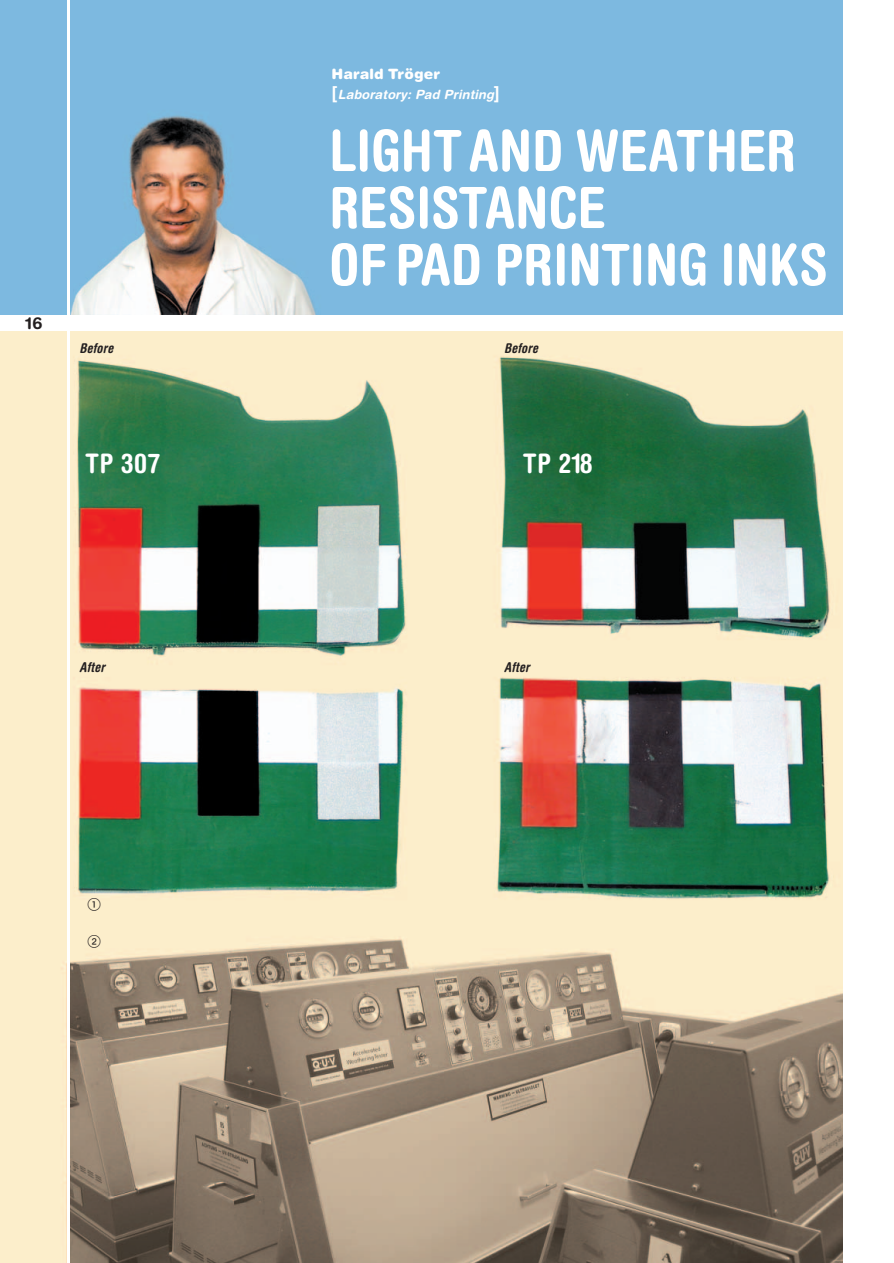
<style>
.page{position:relative;width:894px;height:1263px;background:#fff}
.page>*{position:absolute;margin:0;border:0;box-sizing:border-box;transform-origin:0 0}
.t1{font:700 condensed 57px/57px "Helvetica Rounded";letter-spacing:.01em;color:#fff}
.t2{font:700 condensed 27px "Helvetica Rounded";letter-spacing:.02em;color:#fff}
.t3{font:700 16.5px "Helvetica Rounded";color:#231f20}
.t4{font:900 14.25px "Helvetica Rounded";letter-spacing:.01em;color:#fff}
.t5{font:italic 700 condensed 13.5px "Helvetica Rounded";letter-spacing:.02em;color:#231f20}
.t6{font:13.5px "Numerics P02";color:#231f20}
.t7{font:italic 700 12.75px "Helvetica Rounded";color:#fff}
.s1{font-family:"Helvetica Neue";font-style:normal;font-stretch:condensed;font-size:18px}
</style>
<div class="page">
<img style="left:0;top:332px;width:842px;height:931px">
<img style="left:0;top:0;width:842px;height:315px">
<hr style="left:67px;top:0;width:2px;height:1263px;background:#fff">
<p class="t3" style="left:26px;top:317px;width:18px">16</p>
<p class="t4" style="left:332px;top:69px;width:110px">Harald Tröger</p>
<p class="t7" style="left:332px;top:90px;width:170px"><span class="s1">[</span> Laboratory: Pad Printing<span class="s1">]</span></p>
<p class="t1" style="left:330px;top:129px;width:500px">LIGHT AND WEATHER<br>RESISTANCE<br>OF PAD PRINTING INKS</p>
<p class="t5" style="left:80px;top:343px;width:38px">Before</p>
<p class="t5" style="left:504px;top:343px;width:38px">Before</p>
<p class="t2" style="left:85px;top:453px;width:76px">TP 307</p>
<p class="t2" style="left:523px;top:453px;width:72px">TP 218</p>
<p class="t5" style="left:80px;top:662px;width:29px">After</p>
<p class="t5" style="left:504px;top:662px;width:29px">After</p>
<p class="t6" style="left:88px;top:900px;width:15px">1</p>
<p class="t6" style="left:88px;top:937px;width:15px">2</p>
</div>
